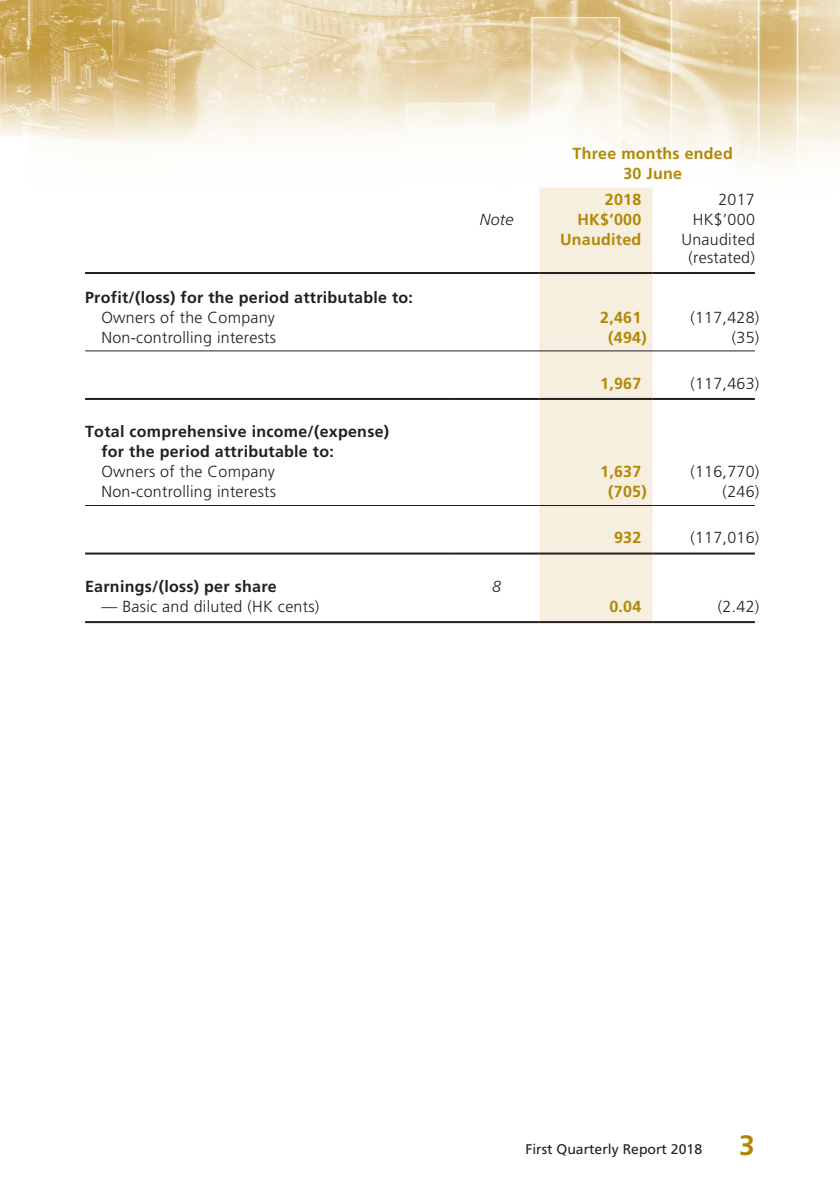
<style>
.page{position:relative;width:840px;height:1191px;background:#fff}
.page>*{position:absolute;margin:0;border:0;box-sizing:border-box;transform-origin:0 0}
.t1{font:700 28px "Frutiger LT Std";color:#b28705}
._00_txt{font:300 16px "Frutiger LT Std";letter-spacing:.015em;color:#231f20}
._00_txt-2{font:700 16px "Frutiger LT Std";letter-spacing:.015em;color:#231f20}
._50_Table_txt{font:300 16px "Frutiger LT Std";letter-spacing:.015em;color:#231f20}
._50_Table_txt-2{font:700 16px "Frutiger LT Std";letter-spacing:.015em;color:#b28705}
._00_txt-3{font:700 16px "Frutiger LT Std";letter-spacing:.015em;color:#b28705}
._50_Table_txt-3{font:700 16px "Frutiger LT Std";letter-spacing:.015em;color:#231f20}
._50_Table_txt-4{font:italic 300 16px "Frutiger LT Std";color:#231f20}
.t2{font:14px "Frutiger LT Std";color:#231f20}
</style>
<div class="page">
<img style="left:0;top:0;width:839px;height:624px">
<div style="left:539px;top:187px;width:113px;height:434px;background:#f6efdf"></div>
<hr style="left:85px;top:272px;width:369px;height:2px;background:#231f20">
<hr style="left:454px;top:272px;width:85px;height:2px;background:#231f20">
<hr style="left:539px;top:272px;width:113px;height:2px;background:#231f20">
<hr style="left:652px;top:272px;width:102px;height:2px;background:#231f20">
<hr style="left:85px;top:350px;width:369px;height:1px;background:#231f20">
<hr style="left:454px;top:350px;width:85px;height:1px;background:#231f20">
<hr style="left:539px;top:350px;width:113px;height:1px;background:#231f20">
<hr style="left:652px;top:350px;width:102px;height:1px;background:#231f20">
<hr style="left:85px;top:398px;width:369px;height:2px;background:#231f20">
<hr style="left:454px;top:398px;width:85px;height:2px;background:#231f20">
<hr style="left:539px;top:398px;width:113px;height:2px;background:#231f20">
<hr style="left:652px;top:398px;width:102px;height:2px;background:#231f20">
<hr style="left:85px;top:505px;width:369px;height:1px;background:#231f20">
<hr style="left:454px;top:505px;width:85px;height:1px;background:#231f20">
<hr style="left:539px;top:505px;width:113px;height:1px;background:#231f20">
<hr style="left:652px;top:505px;width:102px;height:1px;background:#231f20">
<hr style="left:85px;top:552px;width:369px;height:2px;background:#231f20">
<hr style="left:454px;top:552px;width:85px;height:2px;background:#231f20">
<hr style="left:539px;top:552px;width:113px;height:2px;background:#231f20">
<hr style="left:652px;top:552px;width:102px;height:2px;background:#231f20">
<hr style="left:85px;top:621px;width:369px;height:2px;background:#231f20">
<hr style="left:454px;top:621px;width:85px;height:2px;background:#231f20">
<hr style="left:539px;top:621px;width:113px;height:2px;background:#231f20">
<hr style="left:652px;top:621px;width:102px;height:2px;background:#231f20">
<p class="_50_Table_txt-2" style="left:572px;top:144px;width:162px">Three months ended</p>
<p class="_50_Table_txt-2" style="left:623px;top:164px;width:60px">30 June</p>
<p class="_50_Table_txt-2" style="left:604px;top:190px;width:38px">2018</p>
<p class="_50_Table_txt" style="left:718px;top:190px;width:38px">2017</p>
<p class="_50_Table_txt-4" style="left:479px;top:210px;width:35px">Note</p>
<p class="_50_Table_txt-2" style="left:577px;top:210px;width:65px">HK$’000</p>
<p class="_50_Table_txt" style="left:692px;top:210px;width:64px">HK$’000</p>
<p class="_50_Table_txt-2" style="left:559px;top:230px;width:83px">Unaudited</p>
<p class="_50_Table_txt" style="left:681px;top:230px;width:75px">Unaudited</p>
<p class="_50_Table_txt" style="left:688px;top:248px;width:68px">(restated)</p>
<p class="_00_txt-2" style="left:85px;top:288px;width:329px">Profit/(loss) for the period attributable to:</p>
<p class="_00_txt" style="left:101px;top:308px;width:175px">Owners of the Company</p>
<p class="_00_txt-3" style="left:600px;top:308px;width:43px">2,461</p>
<p class="_00_txt" style="left:690px;top:308px;width:70px">(117,428)</p>
<p class="_00_txt" style="left:101px;top:328px;width:176px">Non-controlling interests</p>
<p class="_00_txt-3" style="left:608px;top:328px;width:40px">(494)</p>
<p class="_00_txt" style="left:731px;top:328px;width:29px">(35)</p>
<p class="_00_txt-3" style="left:600px;top:374px;width:43px">1,967</p>
<p class="_00_txt" style="left:690px;top:374px;width:70px">(117,463)</p>
<p class="_00_txt-2" style="left:85px;top:422px;width:305px">Total comprehensive income/(expense)</p>
<p class="_00_txt-2" style="left:101px;top:442px;width:234px">for the period attributable to:</p>
<p class="_00_txt" style="left:101px;top:462px;width:175px">Owners of the Company</p>
<p class="_00_txt-3" style="left:600px;top:462px;width:43px">1,637</p>
<p class="_00_txt" style="left:690px;top:462px;width:70px">(116,770)</p>
<p class="_00_txt" style="left:101px;top:482px;width:176px">Non-controlling interests</p>
<p class="_00_txt-3" style="left:608px;top:482px;width:40px">(705)</p>
<p class="_00_txt" style="left:722px;top:482px;width:38px">(246)</p>
<p class="_00_txt-3" style="left:613px;top:528px;width:29px">932</p>
<p class="_00_txt" style="left:690px;top:529px;width:70px">(117,016)</p>
<p class="_50_Table_txt-3" style="left:85px;top:577px;width:193px">Earnings/(loss) per share</p>
<p class="_50_Table_txt-4" style="left:492px;top:577px;width:10px">8</p>
<p class="_50_Table_txt" style="left:101px;top:597px;width:219px">— Basic and diluted (HK cents)</p>
<p class="_00_txt-3" style="left:609px;top:597px;width:33px">0.04</p>
<p class="_50_Table_txt" style="left:717px;top:597px;width:43px">(2.42)</p>
<p class="t2" style="left:525px;top:1140px;width:178px">First Quarterly Report 2018</p>
<h1 class="t1" style="left:738px;top:1129px;width:17px">3</h1>
</div>
